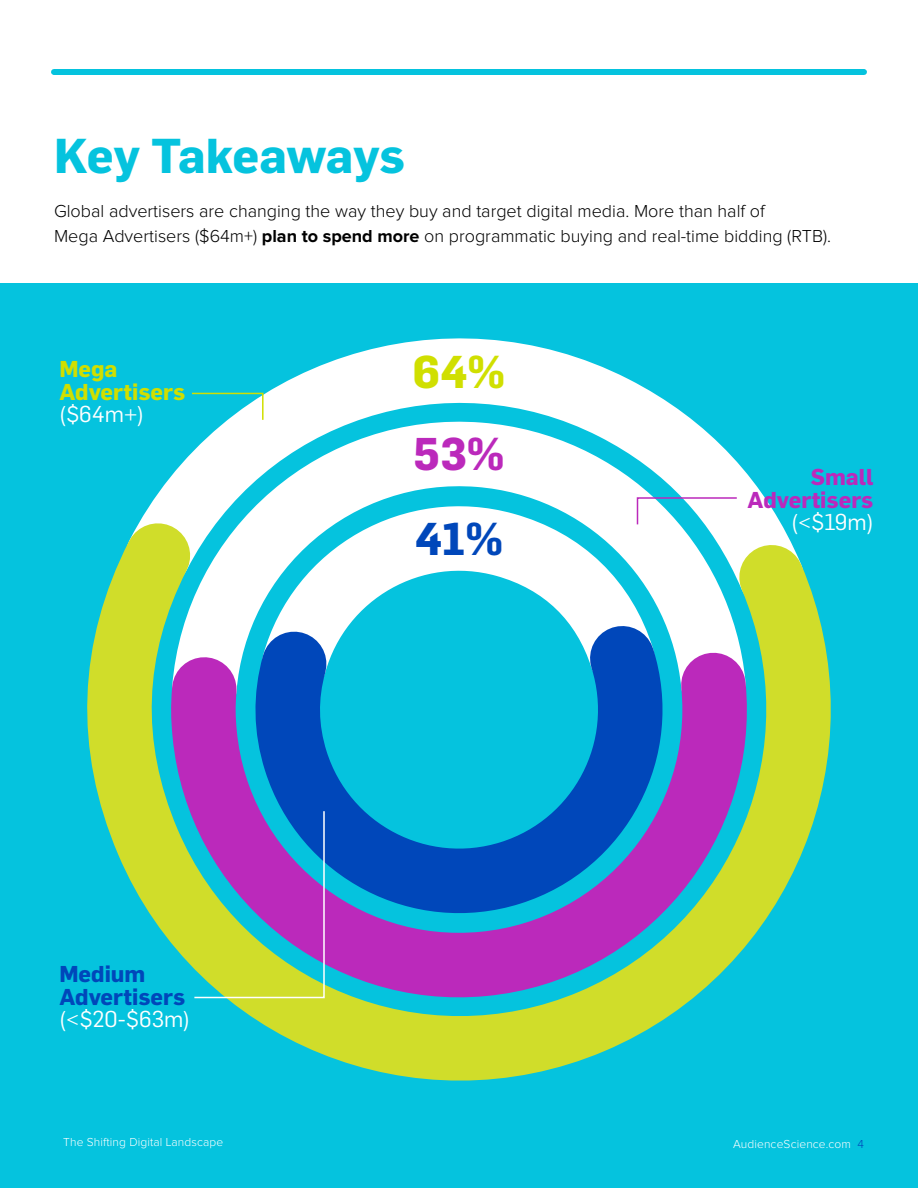
<style>
.page{position:relative;width:918px;height:1188px;background:#fff}
.page>*{position:absolute;margin:0;border:0;box-sizing:border-box;transform-origin:0 0}
.t1{font:700 48px "Flama";letter-spacing:-.01em;color:#05c3de}
.t2{font:700 45px "Flama";color:#0047ba}
.t3{font:700 45px "Flama";color:#bb29bb}
.t4{font:700 45px "Flama";color:#d0df00}
.t5{font:22.5px "Flama";color:#fff}
.t6{font:700 22.5px/22.5px "Flama";color:#0047ba}
.t7{font:700 22.5px/22.5px "Flama";color:#bb29bb;text-align:right}
.t8{font:700 22.5px/22.5px "Flama";color:#d0df00}
.t9{font:300 18px/25.5px "Proxima Nova";color:#000}
.t10{font:300 12px "Proxima Nova";letter-spacing:.01em;color:#fff}
.s1{font-weight:700}
.s2{color:#0047ba}
</style>
<div class="page">
<div style="left:0;top:284px;width:918px;height:904px;background:#05c3de"></div>
<div style="left:54px;top:69px;width:810px;height:6px;background:#05c3de"></div>
<svg style="left:264px;top:338px;width:408px;height:67px"></svg>
<svg style="left:87px;top:529px;width:744px;height:552px"></svg>
<svg style="left:135px;top:405px;width:649px;height:354px"></svg>
<svg style="left:133px;top:615px;width:638px;height:433px"></svg>
<svg style="left:215px;top:516px;width:488px;height:227px"></svg>
<svg style="left:205px;top:577px;width:459px;height:405px"></svg>
<svg style="left:190px;top:392px;width:74px;height:29px"></svg>
<svg style="left:193px;top:810px;width:133px;height:189px"></svg>
<svg style="left:636px;top:496px;width:102px;height:30px"></svg>
<h1 class="t1" style="left:54px;top:120px;width:353px">Key Takeaways</h1>
<p class="t9" style="left:54px;top:199px;width:779px">Global advertisers are changing the way they buy and target digital media. More than half of<br>Mega Advertisers ($64m+) <span class="s1">plan to spend more</span> on programmatic buying and real-time bidding (RTB).</p>
<p class="t8" style="left:59px;top:357px;width:127px">Mega<br>Advertisers</p>
<p class="t5" style="left:59px;top:397px;width:86px">($64m+)</p>
<p class="t6" style="left:59px;top:962px;width:127px">Medium<br>Advertisers</p>
<p class="t5" style="left:59px;top:1002px;width:132px">(&lt;$20-$63m)</p>
<h2 class="t4" style="left:413px;top:338px;width:94px">64%</h2>
<h2 class="t3" style="left:413px;top:420px;width:93px">53%</h2>
<h2 class="t2" style="left:415px;top:505px;width:90px">41%</h2>
<p class="t7" style="left:747px;top:465px;width:128px">Small<br>Advertisers</p>
<p class="t5" style="left:791px;top:505px;width:84px">(&lt;$19m)</p>
<p class="t10" style="left:63px;top:1137px;width:162px">The Shifting Digital Landscape</p>
<p class="t10" style="left:733px;top:1138px;width:132px">AudienceScience.com <span class="s2">4</span></p>
</div>
